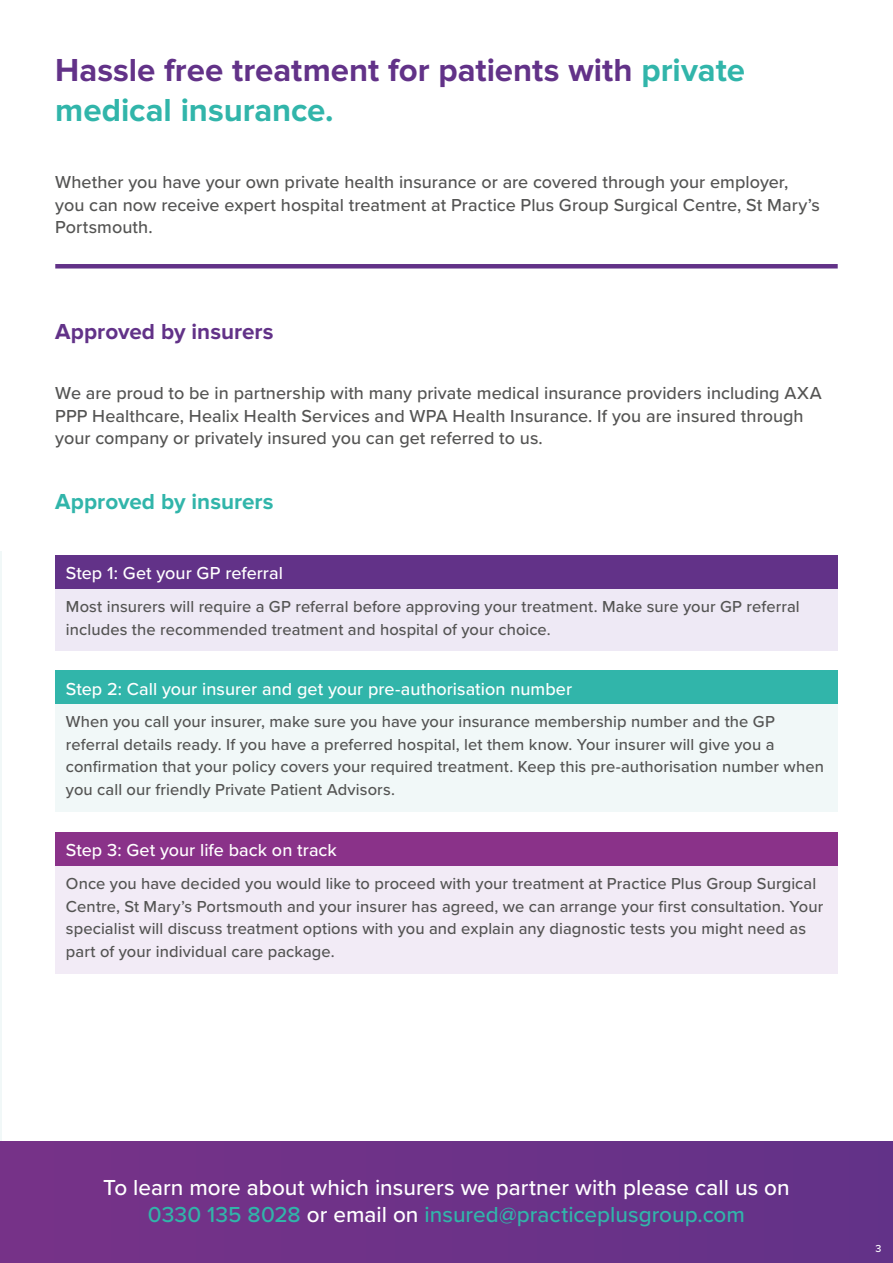
<style>
.page{position:relative;width:893px;height:1263px;background:#fff}
.page>*{position:absolute;margin:0;border:0;box-sizing:border-box;transform-origin:0 0}
.t1{font:700 33px/39.6px "Proxima Nova";color:#623288}
.t2{font:500 22.5px/27px "Proxima Nova";color:#fff;text-align:center}
.t3{font:700 22.5px "Proxima Nova";color:#623288}
.t4{font:700 22.5px "Proxima Nova";color:#31b5aa}
.t5{font:500 18px/22.5px "Proxima Nova";color:#545453}
.t6{font:500 18px "Proxima Nova";color:#fff}
.t7{font:500 16.5px/22.5px "Proxima Nova";letter-spacing:.005em;color:#545453}
.t8{font:500 10.5px "Proxima Nova";color:#fff}
.s1{color:#31b5aa}
</style>
<div class="page">
<hr style="left:0;top:551px;width:1px;height:600px;background:#f1f8f8">
<div style="left:0;top:1141px;width:893px;height:122px;background:#6d3288"></div>
<div style="left:55px;top:555px;width:783px;height:96px;background:#eee9f5"></div>
<div style="left:55px;top:671px;width:783px;height:141px;background:#f1f8f8"></div>
<div style="left:55px;top:832px;width:783px;height:142px;background:#f2ebf6"></div>
<hr style="left:55px;top:264px;width:783px;height:4px;background:#623288">
<div style="left:55px;top:555px;width:783px;height:33px;background:#623288"></div>
<div style="left:55px;top:671px;width:783px;height:33px;background:#31b5aa"></div>
<div style="left:55px;top:832px;width:783px;height:33px;background:#8a3289"></div>
<h1 class="t1" style="left:55px;top:51px;width:691px">Hassle free treatment for patients with <span class="s1">private medical insurance.</span></h1>
<p class="t5" style="left:55px;top:170px;width:766px">Whether you have your own private health insurance or are covered through your employer, you can now receive expert hospital treatment at Practice Plus Group Surgical Centre, St Mary’s<br>Portsmouth.</p>
<h2 class="t3" style="left:55px;top:319px;width:220px">Approved by insurers</h2>
<p class="t5" style="left:55px;top:381px;width:768px">We are proud to be in partnership with many private medical insurance providers including AXA<br>PPP Healthcare, Healix Health Services and WPA Health Insurance. If you are insured through your company or privately insured you can get referred to us.</p>
<h2 class="t4" style="left:55px;top:488px;width:220px">Approved by insurers</h2>
<p class="t6" style="left:66px;top:560px;width:218px">Step 1: Get your GP referral</p>
<p class="t7" style="left:66px;top:595px;width:735px">Most insurers will require a GP referral before approving your treatment. Make sure your GP referral includes the recommended treatment and hospital of your choice.</p>
<p class="t6" style="left:66px;top:675px;width:508px">Step 2: Call your insurer and get your pre-authorisation number</p>
<p class="t7" style="left:66px;top:710px;width:759px">When you call your insurer, make sure you have your insurance membership number and the GP referral details ready. If you have a preferred hospital, let them know. Your insurer will give you a confirmation that your policy covers your required treatment. Keep this pre-authorisation number when you call our friendly Private Patient Advisors.</p>
<p class="t6" style="left:66px;top:837px;width:272px">Step 3: Get your life back on track</p>
<p class="t7" style="left:66px;top:872px;width:759px">Once you have decided you would like to proceed with your treatment at Practice Plus Group Surgical Centre, St Mary’s Portsmouth and your insurer has agreed, we can arrange your first consultation. Your specialist will discuss treatment options with you and explain any diagnostic tests you might need as part of your individual care package.</p>
<h2 class="t2" style="left:103px;top:1173px;width:688px">To learn more about which insurers we partner with please call us on<br><span class="s1">0330 135 8028</span> or email on <span class="s1">insured@practiceplusgroup.com</span></h2>
<p class="t8" style="left:875px;top:1241px;width:7px">3</p>
</div>
